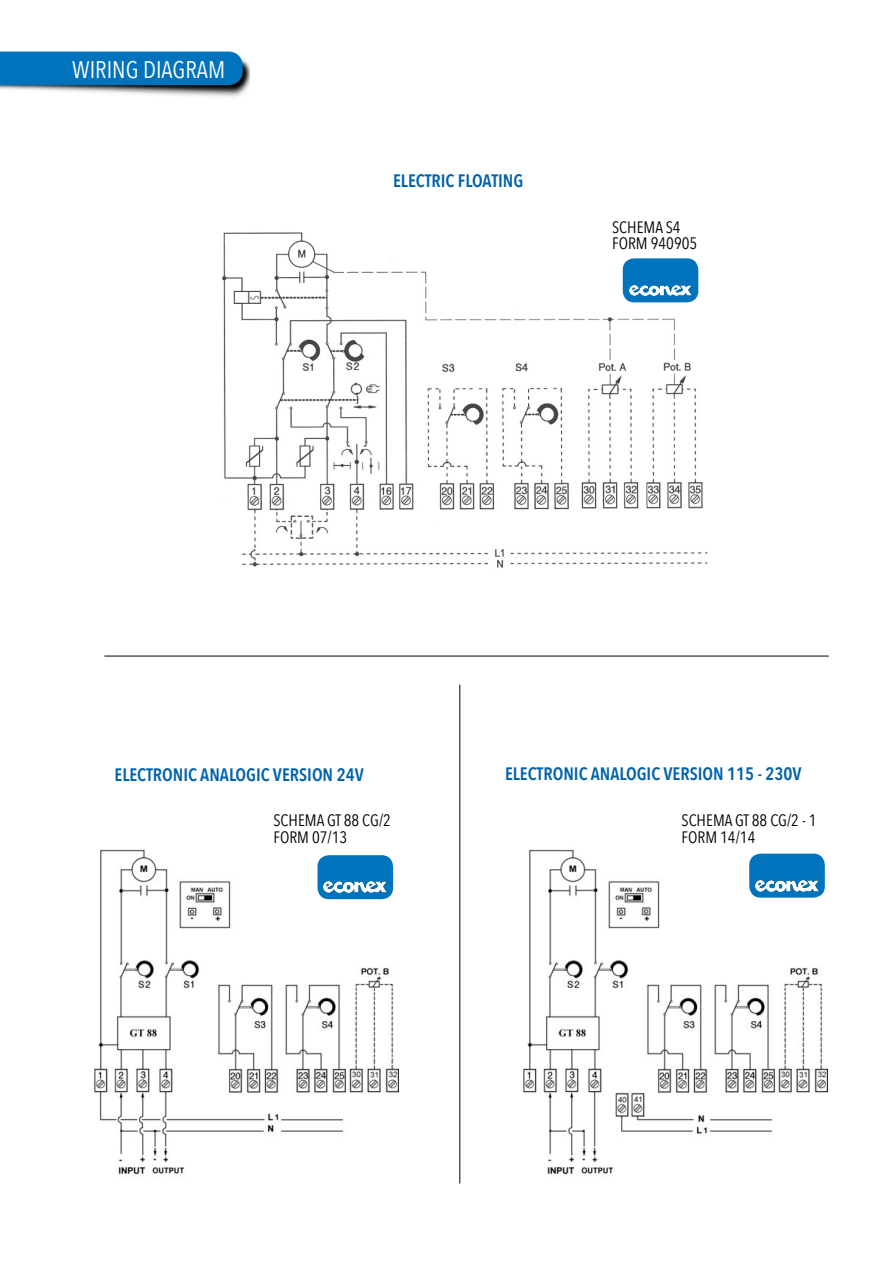
<style>
.page{position:relative;width:893px;height:1263px;background:#fff}
.page>*{position:absolute;margin:0;border:0;box-sizing:border-box;transform-origin:0 0}
.t1{font:24px "Avenir Next Condensed";color:#fff}
.t2{font:600 18px "Avenir Next Condensed";color:#0063aa}
.t3{font:16.5px/16.5px "Avenir Next Condensed";color:#000}
</style>
<div class="page">
<img style="left:0;top:60px;width:249px;height:37px">
<div style="left:0;top:52px;width:243px;height:33px;background:#0073bc"></div>
<img style="left:222px;top:232px;width:486px;height:336px">
<hr style="left:104px;top:656px;width:725px;height:1px;background:#000">
<hr style="left:459px;top:685px;width:1px;height:498px;background:#000">
<img style="left:94px;top:849px;width:305px;height:326px">
<img style="left:523px;top:849px;width:305px;height:326px">
<div style="left:519px;top:219px;width:189px;height:78px;background:#fff"></div>
<div style="left:228px;top:831px;width:147px;height:43px;background:#fff"></div>
<div style="left:660px;top:829px;width:148px;height:43px;background:#fff"></div>
<div style="left:623px;top:258px;width:75px;height:44px;background:#0073bc;border-radius:11px"></div>
<img style="left:629px;top:285px;width:63px;height:11px">
<div style="left:317px;top:855px;width:76px;height:44px;background:#0073bc;border-radius:11px"></div>
<img style="left:324px;top:882px;width:62px;height:10px">
<div style="left:749px;top:854px;width:76px;height:44px;background:#0073bc;border-radius:11px"></div>
<img style="left:756px;top:880px;width:62px;height:11px">
<h1 class="t1" style="left:72px;top:49px;width:154px">WIRING DIAGRAM</h1>
<p class="t2" style="left:393px;top:165px;width:132px">ELECTRIC FLOATING</p>
<p class="t3" style="left:612px;top:218px;width:87px">SCHEMA S4<br>FORM 940905</p>
<p class="t2" style="left:115px;top:760px;width:251px">ELECTRONIC ANALOGIC VERSION 24V</p>
<p class="t2" style="left:505px;top:758px;width:298px">ELECTRONIC ANALOGIC VERSION 115 - 230V</p>
<p class="t3" style="left:273px;top:812px;width:119px">SCHEMA GT 88 CG/2<br>FORM 07/13</p>
<p class="t3" style="left:682px;top:812px;width:137px">SCHEMA GT 88 CG/2 - 1<br>FORM 14/14</p>
</div>
